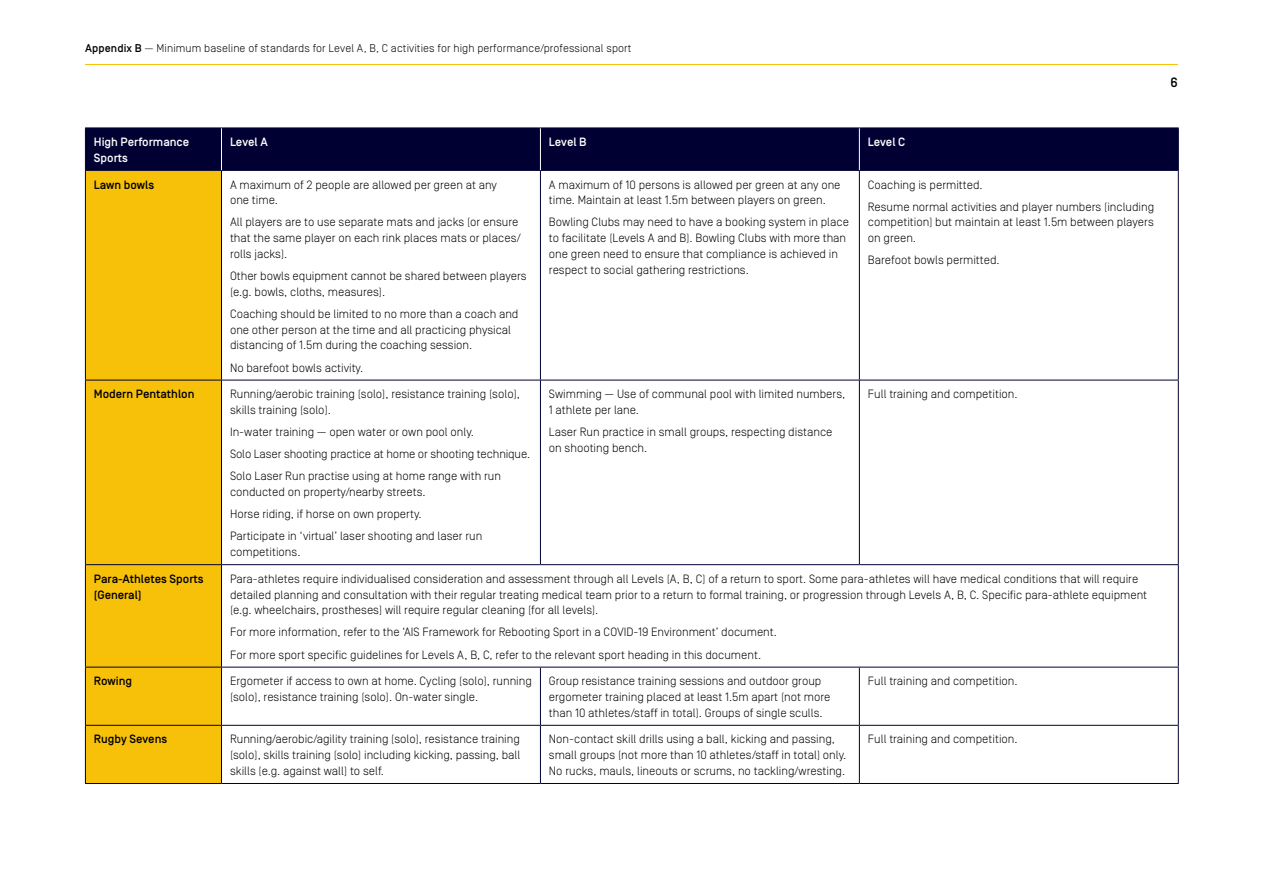
<style>
.page{position:relative;width:1263px;height:893px;background:#fff}
.page>*{position:absolute;margin:0;border:0;box-sizing:border-box;transform-origin:0 0}
.t1{font:500 13.5px "Simplon Norm";color:#000}
.Table_text{font:300 12px/15.8px "Simplon Norm";color:#000}
.Table_text-2{font:500 12px/15.8px "Simplon Norm";color:#000}
.Table_text-3{font:500 12px/15.8px "Simplon Norm";color:#fff}
.t2{font:300 11.25px "Simplon Norm";letter-spacing:.01em;color:#000}
.s1{font-weight:500}
</style>
<div class="page">
<div style="left:86px;top:129px;width:1092px;height:41px;background:#003"></div>
<div style="left:86px;top:171px;width:135px;height:612px;background:#f8c109"></div>
<hr style="left:85px;top:171px;width:1px;height:209px;background:#003">
<hr style="left:221px;top:171px;width:1px;height:209px;background:#003">
<hr style="left:540px;top:171px;width:1px;height:209px;background:#003">
<hr style="left:859px;top:171px;width:1px;height:209px;background:#003">
<hr style="left:1178px;top:171px;width:1px;height:209px;background:#003">
<hr style="left:85px;top:380px;width:136px;height:1px;background:#003">
<hr style="left:85px;top:380px;width:1px;height:184px;background:#003">
<hr style="left:221px;top:380px;width:319px;height:1px;background:#003">
<hr style="left:221px;top:380px;width:1px;height:184px;background:#003">
<hr style="left:540px;top:380px;width:319px;height:1px;background:#003">
<hr style="left:540px;top:380px;width:1px;height:184px;background:#003">
<hr style="left:859px;top:380px;width:320px;height:1px;background:#003">
<hr style="left:859px;top:380px;width:1px;height:184px;background:#003">
<hr style="left:1178px;top:380px;width:1px;height:184px;background:#003">
<hr style="left:85px;top:564px;width:136px;height:1px;background:#003">
<hr style="left:85px;top:565px;width:1px;height:102px;background:#003">
<hr style="left:221px;top:564px;width:319px;height:1px;background:#003">
<hr style="left:221px;top:565px;width:1px;height:102px;background:#003">
<hr style="left:540px;top:564px;width:319px;height:1px;background:#003">
<hr style="left:859px;top:564px;width:320px;height:1px;background:#003">
<hr style="left:1178px;top:565px;width:1px;height:102px;background:#003">
<hr style="left:85px;top:667px;width:136px;height:1px;background:#003">
<hr style="left:85px;top:667px;width:1px;height:58px;background:#003">
<hr style="left:221px;top:667px;width:319px;height:1px;background:#003">
<hr style="left:221px;top:667px;width:1px;height:58px;background:#003">
<hr style="left:540px;top:667px;width:319px;height:1px;background:#003">
<hr style="left:540px;top:667px;width:1px;height:58px;background:#003">
<hr style="left:859px;top:667px;width:320px;height:1px;background:#003">
<hr style="left:859px;top:667px;width:1px;height:58px;background:#003">
<hr style="left:1178px;top:667px;width:1px;height:58px;background:#003">
<hr style="left:85px;top:725px;width:136px;height:1px;background:#003">
<hr style="left:85px;top:726px;width:1px;height:57px;background:#003">
<hr style="left:221px;top:725px;width:319px;height:1px;background:#003">
<hr style="left:221px;top:726px;width:1px;height:57px;background:#003">
<hr style="left:540px;top:725px;width:319px;height:1px;background:#003">
<hr style="left:540px;top:726px;width:1px;height:57px;background:#003">
<hr style="left:859px;top:725px;width:320px;height:1px;background:#003">
<hr style="left:859px;top:726px;width:1px;height:57px;background:#003">
<hr style="left:1178px;top:726px;width:1px;height:57px;background:#003">
<hr style="left:85px;top:783px;width:136px;height:1px;background:#003">
<hr style="left:221px;top:783px;width:319px;height:1px;background:#003">
<hr style="left:540px;top:783px;width:319px;height:1px;background:#003">
<hr style="left:859px;top:783px;width:320px;height:1px;background:#003">
<hr style="left:85px;top:128px;width:136px;height:1px;background:#003">
<hr style="left:85px;top:128px;width:1px;height:42px;background:#003">
<hr style="left:221px;top:128px;width:319px;height:1px;background:#003">
<hr style="left:540px;top:128px;width:319px;height:1px;background:#003">
<hr style="left:859px;top:128px;width:320px;height:1px;background:#003">
<hr style="left:1178px;top:128px;width:1px;height:42px;background:#003">
<hr style="left:85px;top:170px;width:136px;height:1px;background:#003">
<hr style="left:221px;top:170px;width:319px;height:1px;background:#003">
<hr style="left:540px;top:170px;width:319px;height:1px;background:#003">
<hr style="left:859px;top:170px;width:320px;height:1px;background:#003">
<hr style="left:221px;top:128px;width:1px;height:42px;background:#fff">
<hr style="left:540px;top:128px;width:1px;height:42px;background:#fff">
<hr style="left:859px;top:128px;width:1px;height:42px;background:#fff">
<hr style="left:85px;top:64px;width:1093px;height:1px;background:#f9c20a">
<p class="t2" style="left:85px;top:42px;width:548px"><span class="s1">Appendix B</span> — Minimum baseline of standards for Level A, B, C activities for high performance/professional sport</p>
<p class="t1" style="left:1171px;top:75px;width:9px">6</p>
<p class="Table_text-3" style="left:94px;top:135px;width:97px">High Performance<br>Sports</p>
<p class="Table_text-3" style="left:230px;top:135px;width:39px">Level A</p>
<p class="Table_text-3" style="left:549px;top:135px;width:39px">Level B</p>
<p class="Table_text-3" style="left:868px;top:135px;width:39px">Level C</p>
<p class="Table_text-2" style="left:94px;top:177px;width:62px">Lawn bowls</p>
<p class="Table_text" style="left:230px;top:177px;width:268px">A maximum of 2 people are allowed per green at any one time.</p>
<p class="Table_text" style="left:230px;top:215px;width:292px">All players are to use separate mats and jacks (or ensure that the same player on each rink places mats or places/ rolls jacks).</p>
<p class="Table_text" style="left:230px;top:268px;width:298px">Other bowls equipment cannot be shared between players (e.g. bowls, cloths, measures).</p>
<p class="Table_text" style="left:230px;top:306px;width:290px">Coaching should be limited to no more than a coach and one other person at the time and all practicing physical distancing of 1.5m during the coaching session.</p>
<p class="Table_text" style="left:230px;top:360px;width:135px">No barefoot bowls activity.</p>
<p class="Table_text" style="left:549px;top:177px;width:293px">A maximum of 10 persons is allowed per green at any one time. Maintain at least 1.5m between players on green.</p>
<p class="Table_text" style="left:549px;top:215px;width:302px">Bowling Clubs may need to have a booking system in place to facilitate (Levels A and B). Bowling Clubs with more than one green need to ensure that compliance is achieved in respect to social gathering restrictions.</p>
<p class="Table_text" style="left:868px;top:177px;width:116px">Coaching is permitted.</p>
<p class="Table_text" style="left:868px;top:199px;width:288px;text-align:justify">Resume normal activities and player numbers (including competition) but maintain at least 1.5m between players on green.</p>
<p class="Table_text" style="left:868px;top:252px;width:133px">Barefoot bowls permitted.</p>
<p class="Table_text-2" style="left:94px;top:387px;width:102px">Modern Pentathlon</p>
<p class="Table_text" style="left:230px;top:386px;width:291px">Running/aerobic training (solo), resistance training (solo), skills training (solo).</p>
<p class="Table_text" style="left:230px;top:424px;width:245px">In-water training — open water or own pool only.</p>
<p class="Table_text" style="left:230px;top:446px;width:302px">Solo Laser shooting practice at home or shooting technique.</p>
<p class="Table_text" style="left:230px;top:469px;width:272px">Solo Laser Run practise using at home range with run conducted on property/nearby streets.</p>
<p class="Table_text" style="left:230px;top:506px;width:193px">Horse riding, if horse on own property.</p>
<p class="Table_text" style="left:230px;top:529px;width:254px">Participate in ‘virtual’ laser shooting and laser run competitions.</p>
<p class="Table_text" style="left:549px;top:386px;width:298px">Swimming — Use of communal pool with limited numbers,<br>1 athlete per lane.</p>
<p class="Table_text" style="left:549px;top:424px;width:285px">Laser Run practice in small groups, respecting distance on shooting bench.</p>
<p class="Table_text" style="left:868px;top:386px;width:151px">Full training and competition.</p>
<p class="Table_text-2" style="left:94px;top:571px;width:111px">Para-Athletes Sports (General)</p>
<p class="Table_text" style="left:230px;top:571px;width:919px">Para-athletes require individualised consideration and assessment through all Levels (A, B, C) of a return to sport. Some para-athletes will have medical conditions that will require detailed planning and consultation with their regular treating medical team prior to a return to formal training, or progression through Levels A, B, C. Specific para-athlete equipment (e.g. wheelchairs, prostheses) will require regular cleaning (for all levels).</p>
<p class="Table_text" style="left:230px;top:625px;width:548px">For more information, refer to the ‘AIS Framework for Rebooting Sport in a COVID-19 Environment’ document.</p>
<p class="Table_text" style="left:230px;top:647px;width:533px">For more sport specific guidelines for Levels A, B, C, refer to the relevant sport heading in this document.</p>
<p class="Table_text-2" style="left:94px;top:674px;width:40px">Rowing</p>
<p class="Table_text" style="left:230px;top:673px;width:303px">Ergometer if access to own at home. Cycling (solo), running (solo), resistance training (solo). On-water single.</p>
<p class="Table_text" style="left:549px;top:673px;width:283px">Group resistance training sessions and outdoor group ergometer training placed at least 1.5m apart (not more than 10 athletes/staff in total). Groups of single sculls.</p>
<p class="Table_text" style="left:868px;top:673px;width:151px">Full training and competition.</p>
<p class="Table_text-2" style="left:94px;top:732px;width:75px">Rugby Sevens</p>
<p class="Table_text" style="left:230px;top:732px;width:292px;text-align:justify">Running/aerobic/agility training (solo), resistance training (solo), skills training (solo) including kicking, passing, ball skills (e.g. against wall) to self.</p>
<p class="Table_text" style="left:549px;top:732px;width:299px">Non-contact skill drills using a ball, kicking and passing, small groups (not more than 10 athletes/staff in total) only.<br>No rucks, mauls, lineouts or scrums, no tackling/wresting.</p>
<p class="Table_text" style="left:868px;top:732px;width:151px">Full training and competition.</p>
</div>
